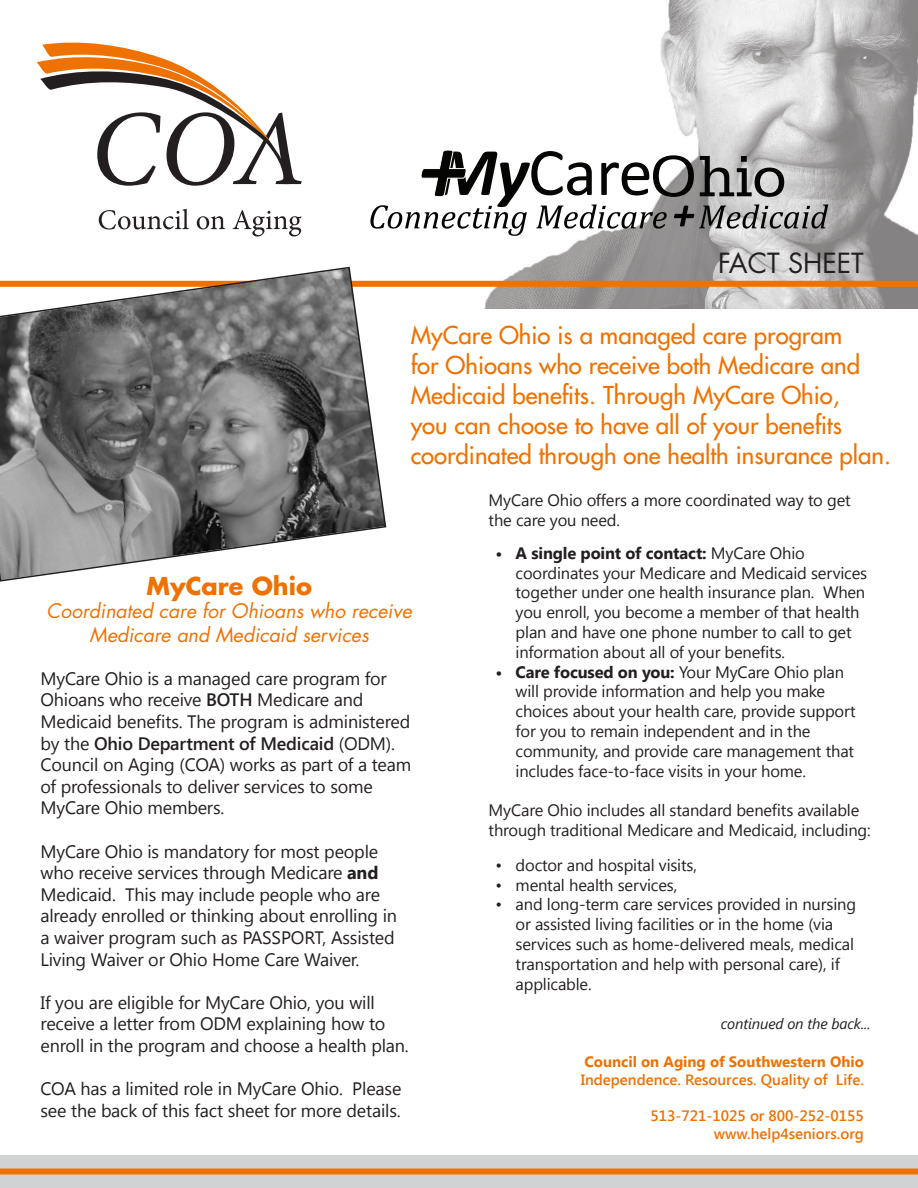
<style>
.page{position:relative;width:918px;height:1188px;background:#fff}
.page>*{position:absolute;margin:0;border:0;box-sizing:border-box;transform-origin:0 0}
.t1{font:27px "Futura Std";color:#231f20}
.t2{font:500 24px/30px "Futura Std";color:#ef7100}
.t3{font:700 24px "Futura Std";color:#ef7100}
.t4{font:italic 19.5px/23.4px "Futura Std";color:#ef7100;text-align:center}
.t5{font:18px/21.6px "Segoe UI";letter-spacing:-.01em;color:#231f20}
.t6{font:16.5px/19.8px "Segoe UI";letter-spacing:-.01em;color:#231f20}
.t7{font:600 15px "Segoe UI";color:#ef7100}
.t8{font:700 15px "Segoe UI";color:#ef7100}
.t9{font:italic 15px "Segoe UI";letter-spacing:-.01em;color:#231f20}
.s1{font-weight:600}
.s2{font-weight:700}
</style>
<div class="page">
<img style="left:61px;top:0;width:857px;height:308px">
<svg style="left:36px;top:43px;width:266px;height:143px"></svg>
<svg style="left:99px;top:209px;width:90px;height:21px"></svg>
<svg style="left:197px;top:216px;width:28px;height:13px"></svg>
<svg style="left:233px;top:210px;width:69px;height:26px"></svg>
<div style="left:0;top:281px;width:918px;height:6px;background:#ef7100"></div>
<div style="left:0;top:1155px;width:918px;height:33px;background:#d1d2d4"></div>
<div style="left:0;top:1168px;width:918px;height:6px;background:#ef7100"></div>
<svg style="left:370px;top:150px;width:458px;height:86px"></svg>
<svg style="left:0;top:266px;width:387px;height:316px"></svg>
<p class="t1" style="left:718px;top:246px;width:147px">FACT SHEET</p>
<p class="t2" style="left:411px;top:320px;width:482px">MyCare Ohio is a managed care program<br>for Ohioans who receive both Medicare and Medicaid benefits. Through MyCare Ohio,<br>you can choose to have all of your benefits coordinated through one health insurance plan.</p>
<p class="t3" style="left:146px;top:570px;width:167px">MyCare Ohio</p>
<p class="t4" style="left:47px;top:599px;width:367px">Coordinated care for Ohioans who receive<br>Medicare and Medicaid services</p>
<p class="t5" style="left:40px;top:667px;width:372px">MyCare Ohio is a managed care program for Ohioans who receive <span class="s1">BOTH</span> Medicare and Medicaid benefits. The program is administered by the <span class="s1">Ohio Department of Medicaid</span> (ODM).<br>Council on Aging (COA) works as part of a team of professionals to deliver services to some MyCare Ohio members.</p>
<p class="t5" style="left:40px;top:840px;width:358px">MyCare Ohio is mandatory for most people who receive services through Medicare <span class="s2">and </span>Medicaid. This may include people who are already enrolled or thinking about enrolling in a waiver program such as PASSPORT, Assisted Living Waiver or Ohio Home Care Waiver.</p>
<p class="t5" style="left:40px;top:991px;width:370px">If you are eligible for MyCare Ohio, you will receive a letter from ODM explaining how to enroll in the program and choose a health plan.</p>
<p class="t5" style="left:40px;top:1077px;width:362px">COA has a limited role in MyCare Ohio. Please see the back of this fact sheet for more details.</p>
<p class="t6" style="left:489px;top:489px;width:364px">MyCare Ohio offers a more coordinated way to get the care you need.</p>
<p class="t6" style="left:516px;top:542px;width:353px;text-indent:-20px"><span class="s2">• A single point of contact:</span> MyCare Ohio coordinates your Medicare and Medicaid services together under one health insurance plan. When you enroll, you become a member of that health plan and have one phone number to call to get information about all of your benefits.</p>
<p class="t6" style="left:516px;top:661px;width:342px;text-indent:-20px"><span class="s2">• Care focused on you:</span> Your MyCare Ohio plan will provide information and help you make choices about your health care, provide support for you to remain independent and in the community, and provide care management that includes face-to-face visits in your home.</p>
<p class="t6" style="left:489px;top:800px;width:384px">MyCare Ohio includes all standard benefits available through traditional Medicare and Medicaid, including:</p>
<p class="t6" style="left:495px;top:854px;width:203px">• doctor and hospital visits,</p>
<p class="t6" style="left:495px;top:874px;width:183px">• mental health services,</p>
<p class="t6" style="left:516px;top:894px;width:342px;text-indent:-20px">• and long-term care services provided in nursing or assisted living facilities or in the home (via services such as home-delivered meals, medical transportation and help with personal care), if applicable.</p>
<p class="t9" style="left:721px;top:1013px;width:151px">continued on the back...</p>
<p class="t8" style="left:585px;top:1051px;width:281px">Council on Aging of Southwestern Ohio</p>
<p class="t7" style="left:581px;top:1069px;width:285px">Independence. Resources. Quality of Life.</p>
<p class="t7" style="left:651px;top:1105px;width:215px">513-721-1025 or 800-252-0155</p>
<p class="t7" style="left:714px;top:1123px;width:152px">www.help4seniors.org</p>
</div>
